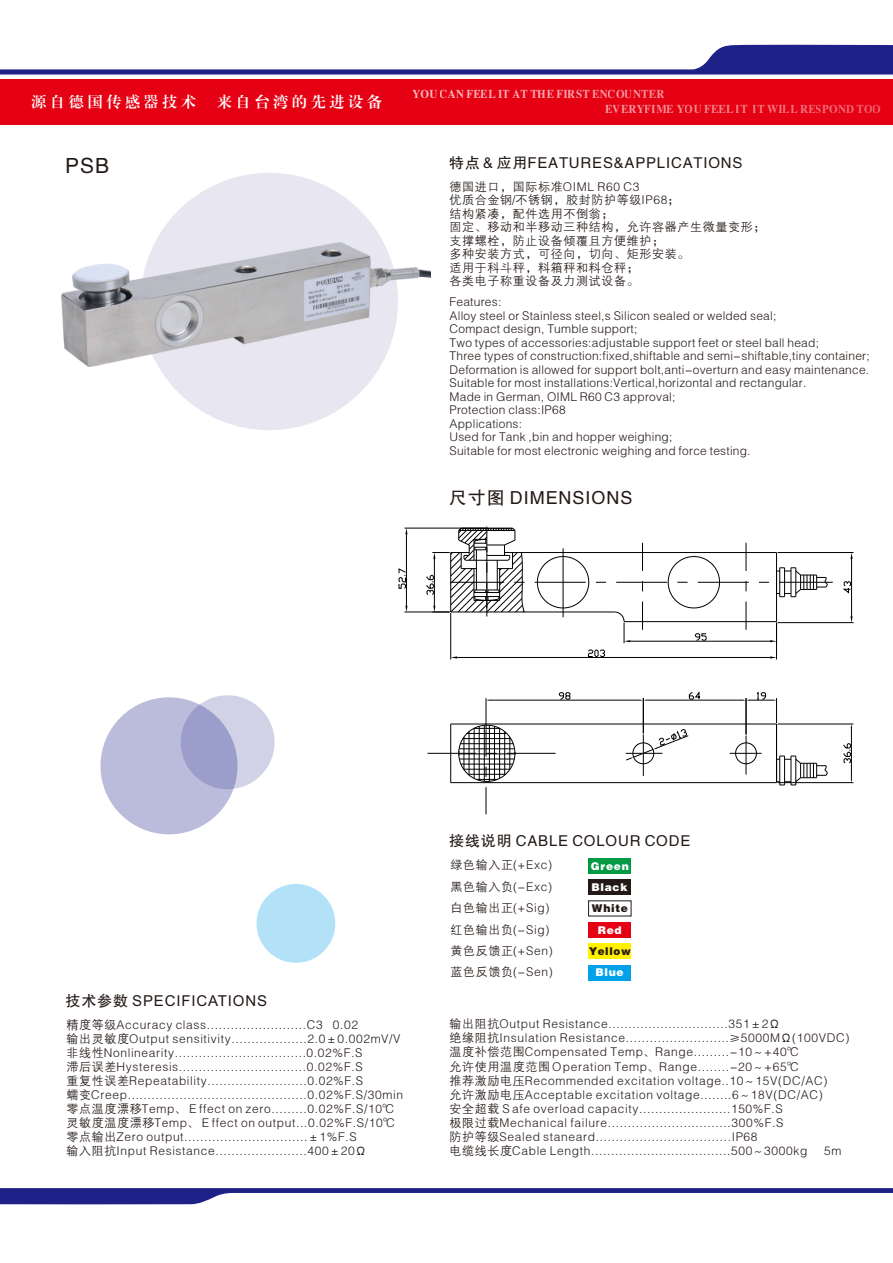
<style>
.page{position:relative;width:893px;height:1263px;background:#fff}
.page>*{position:absolute;margin:0;border:0;box-sizing:border-box;transform-origin:0 0}
.t1{font:21px "FZHTJW GB1 0";color:#231916}
.t2{font:18px "FZHTJW GB1 0";letter-spacing:.055em;color:#231916}
.t3{font:15px "FZHTJW GB1 0";letter-spacing:.055em;color:#231916}
.t4{font:15px "Arial";letter-spacing:.055em;color:#231916}
.t5{font:15px "FZXBSJW GB1 0";letter-spacing:.25em;color:#fff}
.t6{font:12px/14.1px "FZZDXJW GB1 0";letter-spacing:.055em;color:#231916}
.t7{font:12px/13.5px "FZZDXJW GB1 0";letter-spacing:.02em;color:#231916}
.t8{font:12px "FZXBSJW GB1 0";letter-spacing:.02em;color:#fff;scale:.92 1}
.t9{font:10.65px "FZCCHJW GB1 0";letter-spacing:.065em;color:#fff}
.t10{font:10.65px "FZCCHJW GB1 0";letter-spacing:.065em;color:#231916;scale:.96 1}
.t11{font:10.65px "FZCCHJW GB1 0";letter-spacing:.065em;color:#231916}
.s1{font-family:"FZHTJW GB1 0"}
</style>
<div class="page">
<hr style="left:450px;top:613px;width:1px;height:46px;background:#000">
<hr style="left:776px;top:623px;width:1px;height:36px;background:#000">
<hr style="left:457px;top:657px;width:313px;height:1px;background:#000">
<svg style="left:588px;top:650px;width:17px;height:7px"></svg>
<hr style="left:404px;top:612px;width:46px;height:1px;background:#000">
<hr style="left:404px;top:528px;width:82px;height:1px;background:#000">
<hr style="left:406px;top:534px;width:1px;height:71px;background:#000">
<svg style="left:405px;top:605px;width:2px;height:7px"></svg>
<svg style="left:399px;top:569px;width:7px;height:20px"></svg>
<hr style="left:630px;top:641px;width:140px;height:1px;background:#000">
<svg style="left:770px;top:640px;width:6px;height:3px"></svg>
<svg style="left:695px;top:633px;width:11px;height:7px"></svg>
<svg style="left:777px;top:567px;width:50px;height:30px"></svg>
<hr style="left:776px;top:552px;width:1px;height:70px;background:#000">
<svg style="left:746px;top:601px;width:1px;height:29px"></svg>
<svg style="left:746px;top:543px;width:1px;height:28px"></svg>
<svg style="left:642px;top:601px;width:1px;height:29px"></svg>
<svg style="left:642px;top:543px;width:1px;height:28px"></svg>
<hr style="left:504px;top:552px;width:272px;height:1px;background:#000">
<hr style="left:624px;top:621px;width:152px;height:1px;background:#000">
<hr style="left:487px;top:547px;width:1px;height:69px;background:#000">
<hr style="left:451px;top:612px;width:163px;height:1px;background:#000">
<hr style="left:779px;top:582px;width:54px;height:1px;background:#000">
<hr style="left:698px;top:582px;width:51px;height:1px;background:#000">
<hr style="left:616px;top:582px;width:51px;height:1px;background:#000">
<hr style="left:535px;top:582px;width:51px;height:1px;background:#000">
<svg style="left:614px;top:612px;width:16px;height:31px"></svg>
<svg style="left:668px;top:556px;width:52px;height:52px"></svg>
<svg style="left:537px;top:556px;width:52px;height:52px"></svg>
<svg style="left:427px;top:527px;width:98px;height:86px"></svg>
<hr style="left:777px;top:622px;width:77px;height:1px;background:#000">
<hr style="left:777px;top:552px;width:77px;height:1px;background:#000">
<hr style="left:851px;top:559px;width:1px;height:57px;background:#000">
<svg style="left:850px;top:616px;width:3px;height:7px"></svg>
<svg style="left:850px;top:553px;width:3px;height:6px"></svg>
<svg style="left:843px;top:581px;width:8px;height:12px"></svg>
<hr style="left:451px;top:724px;width:325px;height:1px;background:#000">
<hr style="left:451px;top:782px;width:325px;height:1px;background:#000">
<hr style="left:643px;top:734px;width:1px;height:42px;background:#000">
<hr style="left:746px;top:735px;width:1px;height:40px;background:#000">
<svg style="left:735px;top:743px;width:22px;height:21px"></svg>
<hr style="left:776px;top:724px;width:1px;height:58px;background:#000">
<hr style="left:730px;top:753px;width:32px;height:1px;background:#000">
<svg style="left:776px;top:756px;width:51px;height:30px"></svg>
<hr style="left:746px;top:698px;width:1px;height:36px;background:#000">
<hr style="left:647px;top:700px;width:95px;height:1px;background:#000">
<svg style="left:742px;top:692px;width:35px;height:31px"></svg>
<svg style="left:689px;top:692px;width:11px;height:7px"></svg>
<hr style="left:643px;top:698px;width:1px;height:35px;background:#000">
<hr style="left:486px;top:698px;width:1px;height:30px;background:#000">
<hr style="left:490px;top:700px;width:149px;height:1px;background:#000">
<svg style="left:639px;top:699px;width:8px;height:2px"></svg>
<svg style="left:559px;top:692px;width:11px;height:7px"></svg>
<hr style="left:427px;top:753px;width:49px;height:1px;background:#000">
<hr style="left:507px;top:753px;width:49px;height:1px;background:#000">
<svg style="left:626px;top:729px;width:62px;height:35px"></svg>
<hr style="left:777px;top:724px;width:76px;height:1px;background:#000">
<hr style="left:777px;top:782px;width:76px;height:1px;background:#000">
<hr style="left:851px;top:728px;width:1px;height:51px;background:#000">
<svg style="left:844px;top:743px;width:7px;height:20px"></svg>
<hr style="left:563px;top:548px;width:1px;height:69px;background:#000">
<hr style="left:450px;top:724px;width:1px;height:59px;background:#000">
<svg style="left:458px;top:724px;width:58px;height:90px"></svg>
<div style="left:589px;top:922px;width:42px;height:16px;background:#e60013"></div>
<div style="left:589px;top:879px;width:42px;height:16px;background:#231916"></div>
<div style="left:589px;top:858px;width:42px;height:15px;background:#094"></div>
<div style="left:589px;top:944px;width:42px;height:15px;background:#fff100"></div>
<div style="left:589px;top:965px;width:42px;height:15px;background:#00a1e9"></div>
<svg style="left:0;top:1188px;width:893px;height:16px"></svg>
<svg style="left:0;top:44px;width:893px;height:31px"></svg>
<div style="left:0;top:79px;width:893px;height:45px;background:#e60013"></div>
<div style="left:141px;top:173px;width:257px;height:257px;background:#e8e6f1;border-radius:50%"></div>
<div style="left:100px;top:697px;width:137px;height:137px;background:#bbbcdb;border-radius:50%"></div>
<div style="left:181px;top:695px;width:94px;height:94px;background:#1e2188;border-radius:50%;opacity:.2"></div>
<div style="left:256px;top:884px;width:79px;height:79px;background:#b3e2f8;border-radius:50%"></div>
<img style="left:61px;top:242px;width:370px;height:124px">
<p class="t5" style="left:32px;top:93px;width:166px">源自德国传感器技术</p>
<h1 class="t1" style="left:65px;top:154px;width:46px">PSB</h1>
<p class="t5" style="left:217px;top:93px;width:166px">来自台湾的先进设备</p>
<p class="t8" style="left:412px;top:87px;width:275px">YOU CAN FEEL IT AT THE FIRST ENCOUNTER</p>
<p class="t8" style="left:605px;top:102px;width:302px">EVERYFIME YOU FEEL IT IT WILL RESPOND TOO</p>
<p class="t3" style="left:449px;top:154px;width:295px">特点＆应用FEATURES&amp;APPLICATIONS</p>
<p class="t6" style="left:450px;top:180px;width:317px;line-height:13.5px">德国进口，国际标准OIML R60 C3<br>优质合金钢/不锈钢，胶封防护等级IP68；<br>结构紧凑，配件选用不倒翁；<br>固定、移动和半移动三种结构，允许容器产生微量变形；支撑螺栓，防止设备倾覆且方便维护；<br>多种安装方式，可径向，切向、矩形安装。<br>适用于科斗秤，料箱秤和料仓秤；<br>各类电子称重设备及力测试设备。</p>
<p class="t7" style="left:450px;top:296px;width:422px">Features:<br>Alloy steel or Stainless steel,s Silicon sealed or welded seal;<br>Compact design, Tumble support;<br>Two types of accessories:adjustable support feet or steel ball head;<br>Three types of construction:fixed,shiftable and semi-shiftable,tiny container; Deformation is allowed for support bolt,anti-overturn and easy maintenance.<br>Suitable for most installations:Vertical,horizontal and rectangular.<br>Made in German, OIML R60 C3 approval;<br>Protection class:IP68<br>Applications:<br>Used for Tank ,bin and hopper weighing;<br>Suitable for most electronic weighing and force testing.</p>
<h2 class="t2" style="left:449px;top:488px;width:185px">尺寸图 DIMENSIONS</h2>
<p class="t3" style="left:449px;top:833px;width:243px">接线说明 CABLE COLOUR CODE</p>
<p class="t6" style="left:450px;top:855px;width:103px;line-height:21.5px">绿色输入正(+Exc)黑色输入负(-Exc)白色输出正(+Sig)红色输出负(-Sig)</p>
<p class="t9" style="left:591px;top:859px;width:39px">Green</p>
<p class="t11" style="left:592px;top:902px;width:38px">White</p>
<p class="t9" style="left:591px;top:881px;width:38px">Black</p>
<p class="t9" style="left:598px;top:924px;width:25px">Red</p>
<p class="t6" style="left:450px;top:944px;width:104px">黄色反馈正(+Sen)</p>
<p class="t10" style="left:589px;top:945px;width:45px">Yellow</p>
<p class="t6" style="left:450px;top:965px;width:104px">蓝色反馈负(-Sen)</p>
<p class="t9" style="left:595px;top:966px;width:30px">Blue</p>
<p class="t4" style="left:66px;top:995px;width:203px"><span class="s1">技术参数</span> SPECIFICATIONS</p>
<p class="t6" style="left:66px;top:1018px;width:338px">精度等级Accuracy class.........................C3 0.02<br>输出灵敏度Output sensitivity...................2.0±0.002mV/V非线性Nonlinearity.................................0.02%F.S<br>滞后误差Hysteresis................................0.02%F.S<br>重复性误差Repeatability.........................0.02%F.S<br>蠕变Creep.............................................0.02%F.S/30min零点温度漂移Temp、Ｅffect on zero.........0.02%F.S/10℃灵敏度温度漂移Temp、Ｅffect on output...0.02%F.S/10℃零点输出Zero output...............................±1%F.S<br>输入阻抗Input Resistance.......................400±20Ω</p>
<p class="t6" style="left:449px;top:1017px;width:401px">输出阻抗Output Resistance..............................351±2Ω<br>绝缘阻抗Insulation Resistance..........................≥5000MΩ(100VDC)温度补偿范围Compensated Temp、Range.........-10～+40℃<br>允许使用温度范围Ｏperation Temp、Range........-20～+65℃<br>推荐激励电压Recommended excitation voltage..10～15V(DC/AC)<br>允许激励电压Acceptable excitation voltage........6～18V(DC/AC)<br>安全超载Ｓafe overload capacity.......................150%F.S<br>极限过载Mechanical failure...............................300%F.S<br>防护等级Sealed staneard..................................IP68<br>电缆线长度Cable Length...................................500～3000kg</p>
<p class="t6" style="left:824px;top:1144px;width:19px">5m</p>
</div>
